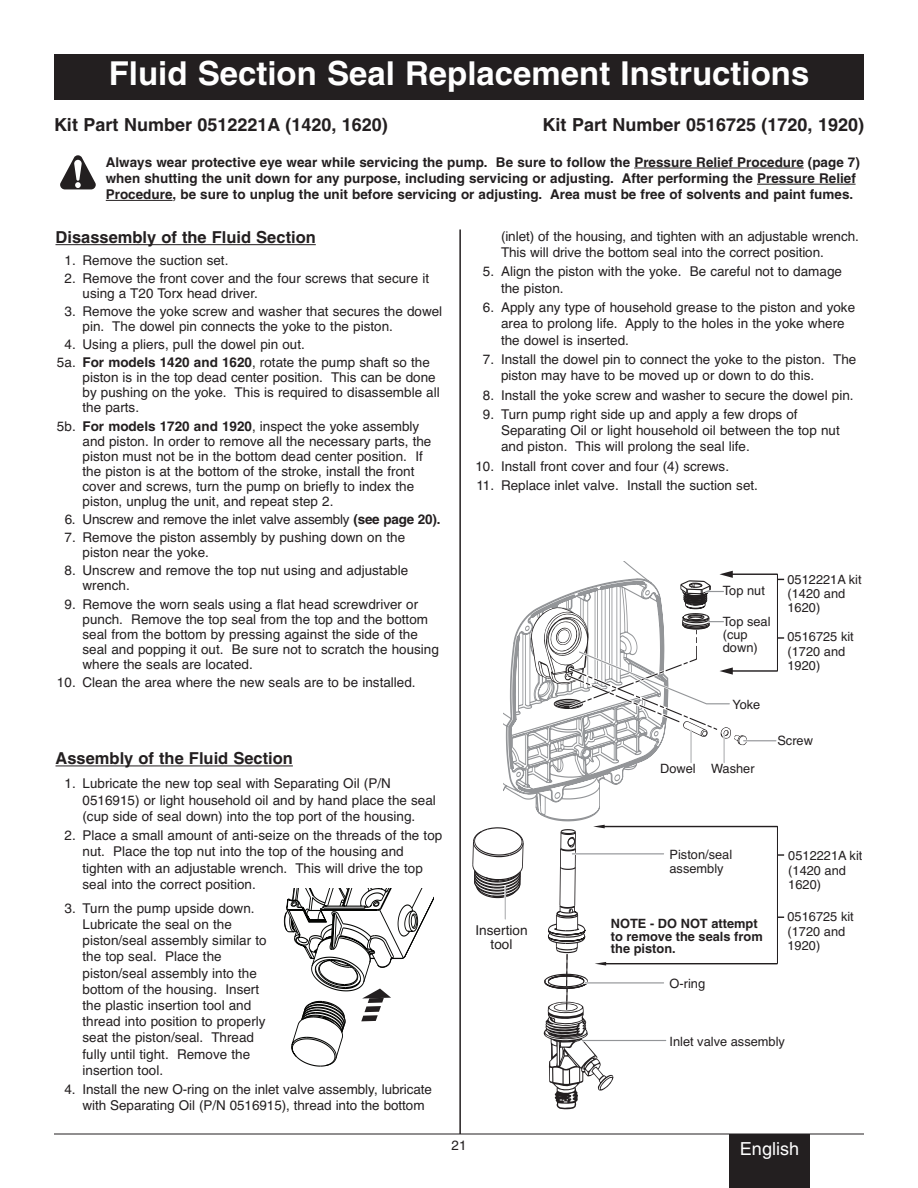
<style>
.page{position:relative;width:918px;height:1188px;background:#fff}
.page>*{position:absolute;margin:0;border:0;box-sizing:border-box;transform-origin:0 0}
.t1{font:700 33px "Helvetica";color:#fff}
.t2{font:700 18px "Helvetica";color:#231f20}
.t3{font:18px "Helvetica";color:#fff}
.t4{font:700 16.5px "Helvetica";color:#231f20}
.t5{font:13.65px/13.6px "Helvetica";color:#231f20;text-align:center}
.t6{font:13.5px/16.2px "Helvetica";color:#231f20}
.t7{font:700 13.5px/16.2px "Helvetica";color:#231f20}
.t8{font:12.9px/14.4px "Helvetica";color:#231f20}
.t9{font:700 12.9px/12.9px "Helvetica";color:#231f20}
.s1{font-weight:700}
</style>
<div class="page">
<div style="left:729px;top:1134px;width:81px;height:54px;background:#231f20"></div>
<div style="left:54px;top:54px;width:810px;height:45px;background:#231f20"></div>
<hr style="left:634px;top:168px;width:170px;height:1px;background:#231f20">
<hr style="left:757px;top:184px;width:99px;height:1px;background:#231f20">
<hr style="left:106px;top:200px;width:67px;height:1px;background:#231f20">
<hr style="left:56px;top:244px;width:260px;height:1px;background:#231f20">
<hr style="left:56px;top:766px;width:237px;height:1px;background:#231f20">
<svg style="left:284px;top:888px;width:149px;height:179px"></svg>
<hr style="left:459px;top:230px;width:2px;height:904px;background:#231f20">
<hr style="left:54px;top:1134px;width:810px;height:1px;background:#231f20">
<svg style="left:472px;top:561px;width:312px;height:549px"></svg>
<svg style="left:60px;top:155px;width:36px;height:34px"></svg>
<h1 class="t1" style="left:109px;top:60px;width:702px">Fluid Section Seal Replacement Instructions</h1>
<h2 class="t2" style="left:54px;top:118px;width:335px">Kit Part Number 0512221A (1420, 1620)</h2>
<h2 class="t2" style="left:543px;top:118px;width:323px">Kit Part Number 0516725 (1720, 1920)</h2>
<p class="t7" style="left:106px;top:155px;width:756px">Always wear protective eye wear while servicing the pump. Be sure to follow the Pressure Relief Procedure (page 7) when shutting the unit down for any purpose, including servicing or adjusting. After performing the Pressure Relief<br>Procedure, be sure to unplug the unit before servicing or adjusting. Area must be free of solvents and paint fumes.</p>
<p class="t4" style="left:56px;top:231px;width:262px">Disassembly of the Fluid Section</p>
<p class="t6" style="left:64px;top:253px;width:165px">1. Remove the suction set.</p>
<p class="t6" style="left:82px;top:272px;width:348px;line-height:15px;text-indent:-18px">2. Remove the front cover and the four screws that secure it using a T20 Torx head driver.</p>
<p class="t6" style="left:82px;top:305px;width:361px;line-height:15px;text-indent:-18px">3. Remove the yoke screw and washer that secures the dowel pin. The dowel pin connects the yoke to the piston.</p>
<p class="t6" style="left:57px;top:337px;width:374px;line-height:18.3px;text-indent:8px">4. Using a pliers, pull the dowel pin out.<br>5a. <span class="s1">For models 1420 and 1620</span>, rotate the pump shaft so the</p>
<p class="t6" style="left:82px;top:371px;width:359px;line-height:15px">piston is in the top dead center position. This can be done by pushing on the yoke. This is required to disassemble all the parts.</p>
<p class="t6" style="left:83px;top:420px;width:350px;line-height:15px;text-indent:-26px">5b. <span class="s1">For models 1720 and 1920</span>, inspect the yoke assembly and piston. In order to remove all the necessary parts, the piston must not be in the bottom dead center position. If the piston is at the bottom of the stroke, install the front cover and screws, turn the pump on briefly to index the piston, unplug the unit, and repeat step 2.</p>
<p class="t6" style="left:65px;top:512px;width:377px">6. Unscrew and remove the inlet valve assembly <span class="s1">(see page 20).</span></p>
<p class="t6" style="left:82px;top:531px;width:324px;line-height:15px;text-indent:-18px">7. Remove the piston assembly by pushing down on the piston near the yoke.</p>
<p class="t6" style="left:82px;top:564px;width:327px;line-height:15px;text-indent:-18px">8. Unscrew and remove the top nut using and adjustable wrench.</p>
<p class="t6" style="left:82px;top:598px;width:358px;line-height:15px;text-indent:-18px">9. Remove the worn seals using a flat head screwdriver or punch. Remove the top seal from the top and the bottom seal from the bottom by pressing against the side of the seal and popping it out. Be sure not to scratch the housing where the seals are located.</p>
<p class="t6" style="left:57px;top:675px;width:360px">10. Clean the area where the new seals are to be installed.</p>
<p class="t6" style="left:501px;top:229px;width:359px">(inlet) of the housing, and tighten with an adjustable wrench.<br>This will drive the bottom seal into the correct position.</p>
<p class="t6" style="left:501px;top:265px;width:343px;text-indent:-18px">5. Align the piston with the yoke. Be careful not to damage the piston.</p>
<p class="t6" style="left:501px;top:300px;width:356px;text-indent:-18px">6. Apply any type of household grease to the piston and yoke area to prolong life. Apply to the holes in the yoke where the dowel is inserted.</p>
<p class="t6" style="left:501px;top:352px;width:357px;text-indent:-18px">7. Install the dowel pin to connect the yoke to the piston. The piston may have to be moved up or down to do this.</p>
<p class="t6" style="left:483px;top:388px;width:372px">8. Install the yoke screw and washer to secure the dowel pin.</p>
<p class="t6" style="left:501px;top:407px;width:340px;text-indent:-18px">9. Turn pump right side up and apply a few drops of<br>Separating Oil or light household oil between the top nut and piston. This will prolong the seal life.</p>
<p class="t6" style="left:475px;top:459px;width:255px">10. Install front cover and four (4) screws.</p>
<p class="t6" style="left:476px;top:479px;width:283px">11. Replace inlet valve. Install the suction set.</p>
<p class="t8" style="left:788px;top:573px;width:76px">0512221A kit (1420 and<br>1620)</p>
<p class="t8" style="left:723px;top:585px;width:44px">Top nut</p>
<p class="t8" style="left:723px;top:616px;width:49px;line-height:12.9px">Top seal (cup down)</p>
<p class="t8" style="left:788px;top:631px;width:68px">0516725 kit (1720 and<br>1920)</p>
<p class="t4" style="left:56px;top:752px;width:239px">Assembly of the Fluid Section</p>
<p class="t6" style="left:82px;top:777px;width:355px;text-indent:-18px">1. Lubricate the new top seal with Separating Oil (P/N<br>0516915) or light household oil and by hand place the seal (cup side of seal down) into the top port of the housing.</p>
<p class="t6" style="left:82px;top:829px;width:361px;text-indent:-18px">2. Place a small amount of anti-seize on the threads of the top nut. Place the top nut into the top of the housing and tighten with an adjustable wrench. This will drive the top seal into the correct position.</p>
<p class="t6" style="left:82px;top:901px;width:186px;text-indent:-18px">3. Turn the pump upside down.<br>Lubricate the seal on the piston/seal assembly similar to the top seal. Place the piston/seal assembly into the bottom of the housing. Insert the plastic insertion tool and thread into position to properly seat the piston/seal. Thread fully until tight. Remove the insertion tool.</p>
<p class="t6" style="left:82px;top:1083px;width:351px;text-indent:-18px">4. Install the new O-ring on the inlet valve assembly, lubricate with Separating Oil (P/N 0516915), thread into the bottom</p>
<p class="t5" style="left:475px;top:925px;width:54px">Insertion tool</p>
<p class="t8" style="left:732px;top:699px;width:30px">Yoke</p>
<p class="t8" style="left:660px;top:763px;width:37px">Dowel</p>
<p class="t8" style="left:711px;top:763px;width:45px">Washer</p>
<p class="t8" style="left:777px;top:735px;width:37px">Screw</p>
<p class="t8" style="left:670px;top:848px;width:64px">Piston/seal assembly</p>
<p class="t9" style="left:611px;top:918px;width:153px">NOTE - DO NOT attempt to remove the seals from the piston.</p>
<p class="t8" style="left:670px;top:977px;width:37px">O-ring</p>
<p class="t8" style="left:788px;top:850px;width:76px">0512221A kit (1420 and<br>1620)</p>
<p class="t8" style="left:788px;top:911px;width:68px">0516725 kit (1720 and<br>1920)</p>
<p class="t8" style="left:670px;top:1035px;width:117px">Inlet valve assembly</p>
<p class="t6" style="left:451px;top:1138px;width:17px">21</p>
<h2 class="t3" style="left:740px;top:1142px;width:61px">English</h2>
</div>
